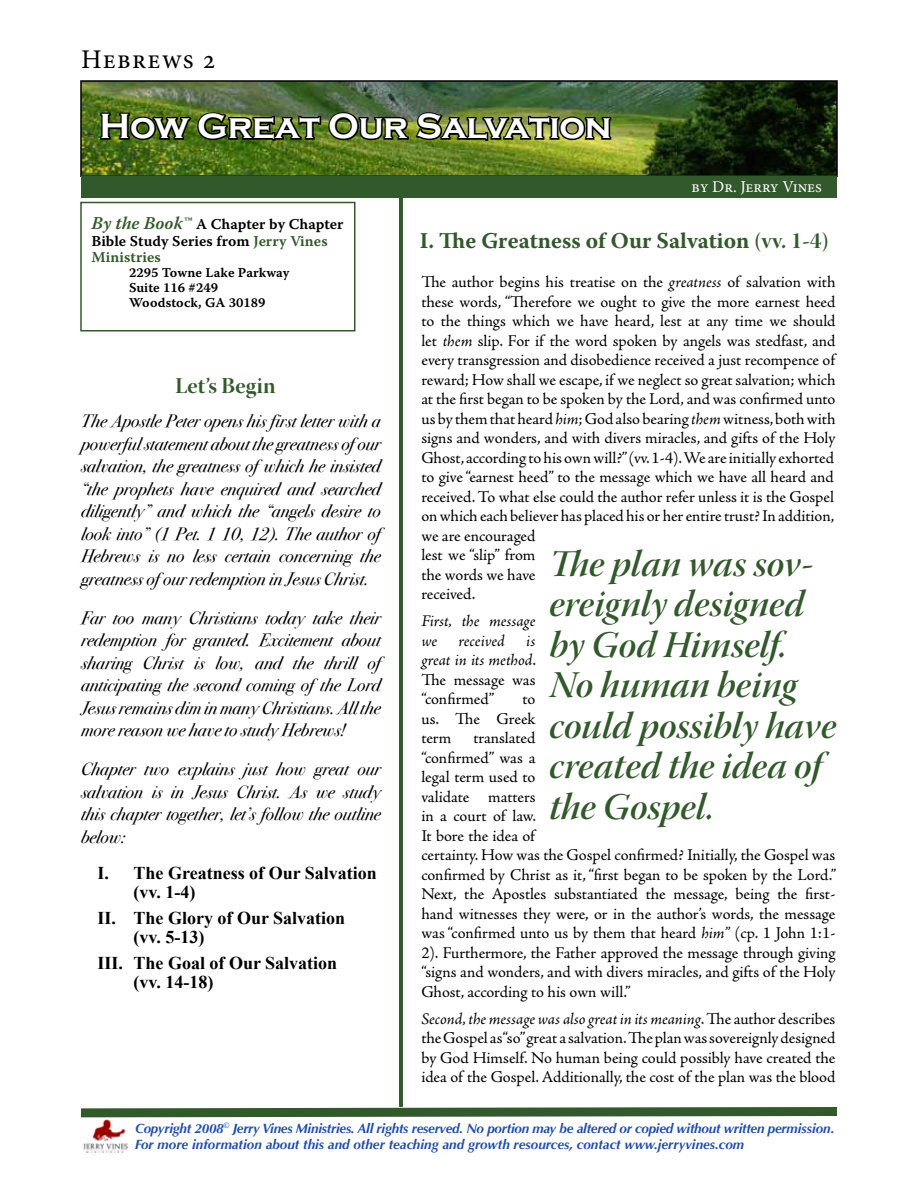
<style>
.page{position:relative;width:918px;height:1188px;background:#fff}
.page>*{position:absolute;margin:0;border:0;box-sizing:border-box;transform-origin:0 0}
.t1{font:37.5px/40.5px "Warnock Pro Semibold It Disp";color:#32592b}
.t2{font:700 36px "Copperplate Gothic";letter-spacing:-.01em;color:#fff}
.t3{font:27px "Minion Pro";letter-spacing:.04em;color:#000}
.t4{font:700 22.5px "Warnock Pro";color:#32592b}
.t5{font:22.5px "Warnock Pro Bold Disp";letter-spacing:.005em;color:#32592b}
.t6{font:18px/22.5px "Bodoni Svty Two ITCTT Book Ita";color:#000;text-align:justify}
.t7{font:700 18px/19.5px "Times New Roman";color:#000}
.t8{font:16.5px/19.5px "Adobe Jenson Pro";letter-spacing:-.005em;color:#000;text-align:justify}
.t9{font:italic 16.5px/19.5px "Adobe Jenson Pro";letter-spacing:-.005em;color:#000}
.t10{font:16.5px "Minion Pro";color:#fff}
.t11{font:15px/16.5px "Warnock Pro Semibold Capt";color:#000}
.t12{font:italic 700 13.5px/16.2px "Optima";letter-spacing:-.02em;color:#204eab}
.t13{font:13.5px/15px "Warnock Pro Semibold Capt";color:#000}
.s1{font-family:"Warnock Pro";font-weight:600;font-style:italic;font-size:18px;color:#32592b}
.s2{color:#32592b}
.s3{font-family:"Warnock Pro Bold Disp";font-weight:400}
.s4{font-style:italic}
</style>
<div class="page">
<img style="left:83px;top:83px;width:752px;height:91px">
<div style="left:80px;top:80px;width:758px;height:97px;border:2px solid #000"></div>
<div style="left:81px;top:176px;width:756px;height:22px;background:#32592b"></div>
<div style="left:80px;top:202px;width:276px;height:130px;border:2px solid #32592b"></div>
<div style="left:399px;top:192px;width:4px;height:915px;border:3px solid #32592b"></div>
<img style="left:83px;top:1122px;width:45px;height:31px">
<svg style="left:81px;top:1102px;width:756px;height:20px"></svg>
<img style="left:98px;top:110px;width:515px;height:33px">
<h3 class="t3" style="left:81px;top:41px;width:136px">Hebrews 2</h3>
<h2 class="t2" style="left:100px;top:106px;width:513px">How Great Our Salvation</h2>
<p class="t10" style="left:692px;top:176px;width:132px">by Dr. Jerry Vines</p>
<p class="t11" style="left:92px;top:216px;width:253px"><span class="s1">By the Book™</span> A Chapter by Chapter<br>Bible Study Series from <span class="s2">Jerry Vines<br>Ministries</span></p>
<p class="t13" style="left:129px;top:265px;width:162px">2295 Towne Lake Parkway<br>Suite 116 #249<br>Woodstock, GA 30189</p>
<h3 class="t5" style="left:175px;top:372px;width:102px">Let’s Begin</h3>
<p class="t6" style="left:81px;top:410px;width:301px">The Apostle Peter opens his first letter with a powerful statement about the greatness of our salvation, the greatness of which he insisted “the prophets have enquired and searched diligently” and which the “angels desire to look into” (1 Pet. 1 10, 12). The author of Hebrews is no less certain concerning the greatness of our redemption in Jesus Christ.</p>
<p class="t6" style="left:81px;top:607px;width:301px">Far too many Christians today take their redemption for granted. Excitement about sharing Christ is low, and the thrill of anticipating the second coming of the Lord Jesus remains dim in many Christians. All the more reason we have to study Hebrews!</p>
<p class="t6" style="left:81px;top:758px;width:301px">Chapter two explains just how great our salvation is in Jesus Christ. As we study this chapter together, let’s follow the outline below:</p>
<p class="t7" style="left:134px;top:863px;width:245px;text-indent:-36px">I. The Greatness of Our Salvation (vv. 1-4)</p>
<p class="t7" style="left:134px;top:908px;width:213px;text-indent:-36px">II. The Glory of Our Salvation (vv. 5-13)</p>
<p class="t7" style="left:134px;top:953px;width:205px;text-indent:-36px">III. The Goal of Our Salvation (vv. 14-18)</p>
<h3 class="t4" style="left:420px;top:227px;width:410px">I. The Greatness of Our Salvation <span class="s3">(vv. 1-4)</span></h3>
<p class="t8" style="left:421px;top:273px;width:416px;text-align:left">The author begins his treatise on the <span class="s4">greatness</span> of salvation with these words, “Therefore we ought to give the more earnest heed to the things which we have heard, lest at any time we should let <span class="s4">them</span> slip. For if the word spoken by angels was stedfast, and every transgression and disobedience received a just recompence of reward; How shall we escape, if we neglect so great salvation; which at the first began to be spoken by the Lord, and was confirmed unto us by them that heard <span class="s4">him</span>; God also bearing <span class="s4">them</span> witness, both with signs and wonders, and with divers miracles, and gifts of the Holy Ghost, according to his own will?” (vv. 1-4). We are initially exhorted to give “earnest heed” to the message which we have all heard and received. To what else could the author refer unless it is the Gospel on which each believer has placed his or her entire trust? In addition, we are encouraged<br>lest we “slip” from<br>the words we have<br>received.</p>
<p class="t9" style="left:421px;top:612px;width:116px">First, the message we</p>
<h1 class="t1" style="left:549px;top:543px;width:288px">The plan was sov&shy;ereignly designed by God Himself.<br>No human being could possibly have created the idea of the Gospel.</h1>
<p class="t9" style="left:459px;top:632px;width:48px">received</p>
<p class="t8" style="left:421px;top:631px;width:116px;text-indent:105px"><span class="s4">is great in its method</span>.<br>The message was “confirmed”</p>
<p class="t8" style="left:421px;top:690px;width:116px;text-indent:101px">to us. The Greek term</p>
<p class="t8" style="left:421px;top:729px;width:416px;text-align:left;text-indent:52px">translated<br>“confirmed” was a<br>legal term used to<br>validate matters<br>in a court of law.<br>It bore the idea of<br>certainty. How was the Gospel confirmed? Initially, the Gospel was confirmed by Christ as it, “first began to be spoken by the Lord.” Next, the Apostles substantiated the message, being the first&shy;hand witnesses they were, or in the author’s words, the message was “confirmed unto us by them that heard <span class="s4">him”</span> (cp. 1 John 1:1- 2). Furthermore, the Father approved the message through giving “signs and wonders, and with divers miracles, and gifts of the Holy Ghost, according to his own will.”</p>
<p class="t8" style="left:421px;top:1009px;width:416px"><span class="s4">Second, the message was also great in its meaning</span>. The author describes the Gospel as “so” great a salvation. The plan was sovereignly designed by God Himself. No human being could possibly have created the idea of the Gospel. Additionally, the cost of the plan was the blood</p>
<p class="t12" style="left:135px;top:1120px;width:701px">Copyright 2008<sup>©</sup> Jerry Vines Ministries. All rights reserved. No portion may be altered or copied without written permission.<br>For more information about this and other teaching and growth resources, contact www.jerryvines.com</p>
</div>
